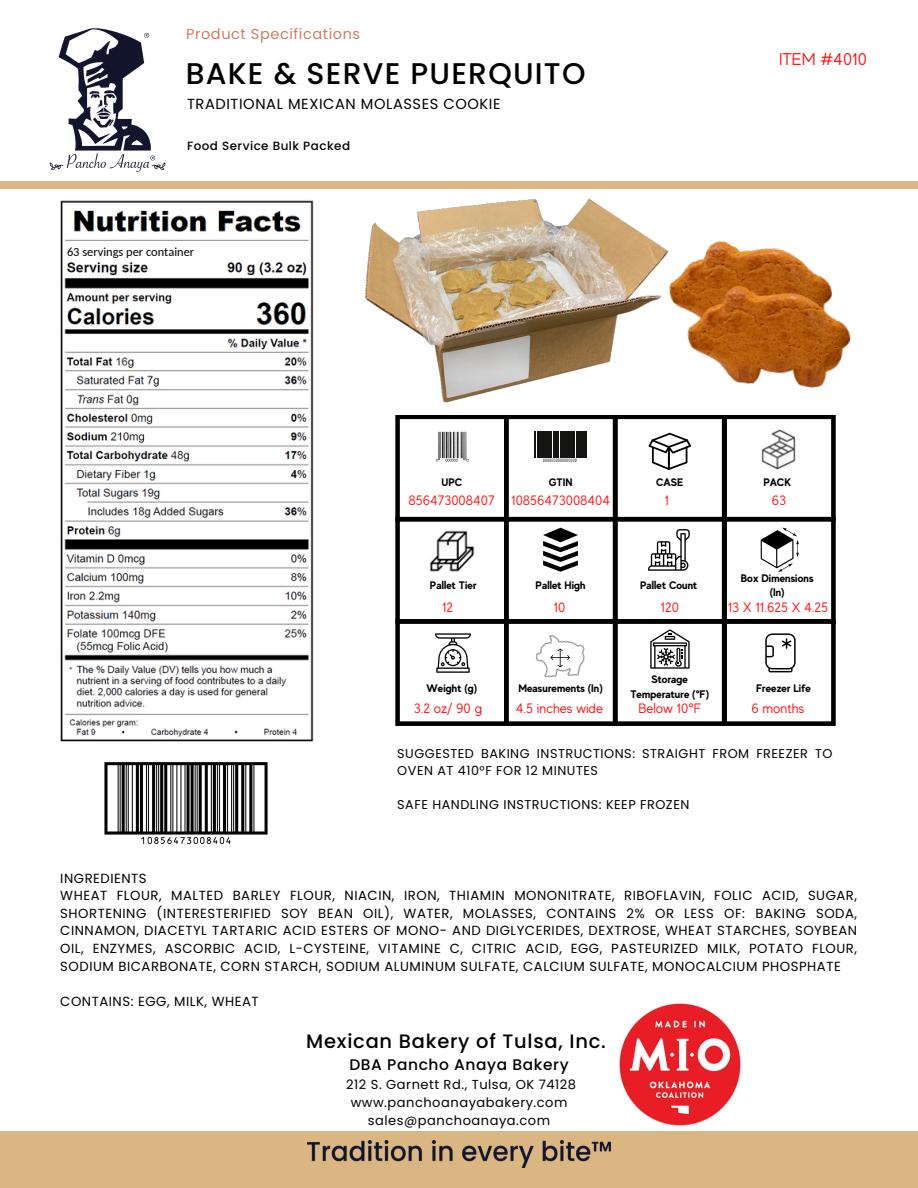
<style>
.page{position:relative;width:918px;height:1188px;background:#fff}
.page>*{position:absolute;margin:0;border:0;box-sizing:border-box;transform-origin:0 0}
.t1{font:500 29.85px "Poppins";letter-spacing:.04em;color:#000}
.t2{font:500 19.35px "Poppins";letter-spacing:.04em;color:#000}
.t3{font:17.1px "MADE Evolve Sans";color:#ff1616}
.t4{font:500 15.45px "Poppins";letter-spacing:.04em;color:#000}
.t5{font:14.7px "Poppins";letter-spacing:.04em;color:#000}
.t6{font:14.55px "Poppins";letter-spacing:.04em;color:#d17d61}
.t7{font:13.65px "MADE Evolve Sans";color:#ff1616}
.t8{font:13.2px/17.5px "Poppins";letter-spacing:.04em;color:#000;text-align:justify}
.t9{font:13.05px "Poppins";letter-spacing:.04em;color:#000}
.t10{font:12.75px/17.1px "Poppins";letter-spacing:.04em;color:#000}
.t11{font:12.45px "Carlito";color:#000}
.t12{font:500 12px "Poppins";letter-spacing:.04em;color:#000}
.t13{font:700 10.95px/14.5px "MADE Evolve Sans";color:#000;text-align:center}
.t14{font:700 10.8px "MADE Evolve Sans";color:#000}
</style>
<div class="page">
<div style="left:0;top:182px;width:918px;height:6px;background:#d9b682"></div>
<div style="left:0;top:1131px;width:918px;height:57px;background:#d9b682"></div>
<img style="left:308px;top:1140px;width:302px;height:27px">
<img style="left:619px;top:1003px;width:122px;height:123px">
<svg style="left:395px;top:415px;width:441px;height:311px"></svg>
<img style="left:685px;top:241px;width:141px;height:39px">
<img style="left:361px;top:188px;width:324px;height:228px">
<img style="left:674px;top:280px;width:177px;height:127px">
<img style="left:60px;top:200px;width:253px;height:541px">
<div style="left:66px;top:245px;width:158px;height:15px;background:#fff"></div>
<img style="left:528px;top:625px;width:65px;height:65px">
<img style="left:104px;top:762px;width:164px;height:82px">
<img style="left:49px;top:28px;width:117px;height:144px">
<p class="t6" style="left:186px;top:24px;width:176px">Product Specifications</p>
<p class="t1" style="left:186px;top:52px;width:401px">BAKE &amp; SERVE PUERQUITO</p>
<p class="t5" style="left:187px;top:93px;width:315px">TRADITIONAL MEXICAN MOLASSES COOKIE</p>
<p class="t12" style="left:187px;top:137px;width:165px">Food Service Bulk Packed</p>
<p class="t11" style="left:67px;top:246px;width:129px">63 servings per container</p>
<p class="t3" style="left:779px;top:50px;width:89px">ITEM #4010</p>
<p class="t14" style="left:442px;top:476px;width:22px">UPC</p>
<p class="t14" style="left:656px;top:476px;width:29px">CASE</p>
<p class="t14" style="left:763px;top:476px;width:29px">PACK</p>
<p class="t14" style="left:549px;top:476px;width:25px">GTIN</p>
<p class="t7" style="left:409px;top:493px;width:88px">856473008407</p>
<p class="t7" style="left:511px;top:493px;width:101px">10856473008404</p>
<p class="t7" style="left:772px;top:493px;width:16px">63</p>
<p class="t7" style="left:665px;top:493px;width:6px">1</p>
<p class="t13" style="left:430px;top:578px;width:48px">Pallet Tier</p>
<p class="t13" style="left:536px;top:578px;width:52px">Pallet High</p>
<p class="t7" style="left:442px;top:599px;width:13px">12</p>
<p class="t7" style="left:554px;top:599px;width:13px">10</p>
<p class="t13" style="left:427px;top:681px;width:52px">Weight (g)</p>
<p class="t13" style="left:518px;top:681px;width:86px">Measurements (In)</p>
<p class="t7" style="left:414px;top:701px;width:70px">3.2 oz/ 90 g</p>
<p class="t7" style="left:516px;top:700px;width:89px">4.5 inches wide</p>
<p class="t13" style="left:640px;top:578px;width:59px">Pallet Count</p>
<p class="t13" style="left:741px;top:571px;width:74px">Box Dimensions (In)</p>
<p class="t7" style="left:661px;top:599px;width:20px">120</p>
<p class="t7" style="left:728px;top:599px;width:102px">13 X 11.625 X 4.25</p>
<p class="t13" style="left:630px;top:672px;width:80px">Storage<br>Temperature (°F)</p>
<p class="t13" style="left:756px;top:681px;width:56px">Freezer Life</p>
<p class="t7" style="left:638px;top:700px;width:64px">Below 10°F</p>
<p class="t7" style="left:751px;top:700px;width:54px">6 months</p>
<p class="t10" style="left:397px;top:745px;width:437px">SUGGESTED BAKING INSTRUCTIONS: STRAIGHT FROM FREEZER TO<br>OVEN AT 410°F FOR 12 MINUTES</p>
<p class="t10" style="left:397px;top:796px;width:294px">SAFE HANDLING INSTRUCTIONS: KEEP FROZEN</p>
<p class="t8" style="left:60px;top:869px;width:88px">INGREDIENTS</p>
<p class="t8" style="left:60px;top:887px;width:798px">WHEAT FLOUR, MALTED BARLEY FLOUR, NIACIN, IRON, THIAMIN MONONITRATE, RIBOFLAVIN, FOLIC ACID, SUGAR, SHORTENING (INTERESTERIFIED SOY BEAN OIL), WATER, MOLASSES, CONTAINS 2% OR LESS OF: BAKING SODA, CINNAMON, DIACETYL TARTARIC ACID ESTERS OF MONO- AND DIGLYCERIDES, DEXTROSE, WHEAT STARCHES, SOYBEAN OIL, ENZYMES, ASCORBIC ACID, L-CYSTEINE, VITAMINE C, CITRIC ACID, EGG, PASTEURIZED MILK, POTATO FLOUR, SODIUM BICARBONATE, CORN STARCH, SODIUM ALUMINUM SULFATE, CALCIUM SULFATE, MONOCALCIUM PHOSPHATE</p>
<p class="t8" style="left:60px;top:993px;width:200px">CONTAINS: EGG, MILK, WHEAT</p>
<p class="t2" style="left:306px;top:1028px;width:301px">Mexican Bakery of Tulsa, Inc.</p>
<p class="t4" style="left:349px;top:1054px;width:221px">DBA Pancho Anaya Bakery</p>
<p class="t9" style="left:346px;top:1075px;width:231px">212 S. Garnett Rd., Tulsa, OK 74128</p>
<p class="t9" style="left:351px;top:1093px;width:218px">www.panchoanayabakery.com</p>
<p class="t9" style="left:368px;top:1111px;width:184px">sales@panchoanaya.com</p>
</div>
